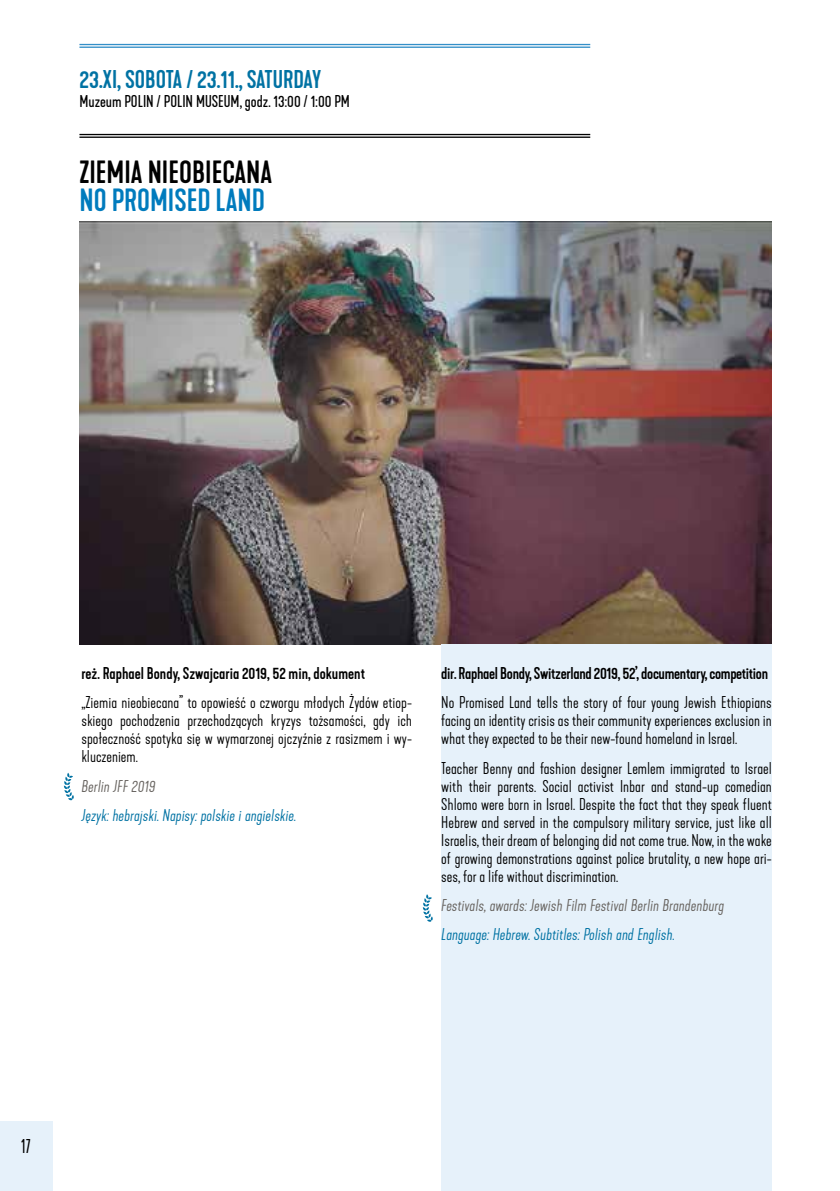
<style>
.page{position:relative;width:840px;height:1191px;background:#fff}
.page>*{position:absolute;margin:0;border:0;box-sizing:border-box;transform-origin:0 0}
.t1{font:500 30px "Kapra Neue";color:#000}
.t2{font:500 30px "Kapra Neue";color:#007bbd}
.t3{font:500 24px "Kapra Neue";color:#0072a3}
.t4{font:300 condensed 20px "Kapra Neue";color:#000}
.t5{font:300 16px/18px "Kapra Neue";color:#000;text-align:justify}
.t6{font:italic 300 16px "Kapra Neue";color:#0072a3}
.t7{font:italic 300 16px "Kapra Neue";color:#67635f}
.t8{font:500 16px "Kapra Neue";letter-spacing:-.02em;color:#000}
.t9{font:500 16px "Kapra Neue";color:#000}
.t10{font:16px "Kapra Neue";color:#000}
</style>
<div class="page">
<div style="left:0;top:1121px;width:53px;height:70px;background:#e6f1fa"></div>
<img style="left:79px;top:221px;width:692px;height:423px">
<div style="left:441px;top:644px;width:330px;height:547px;background:#e6f1fa"></div>
<hr style="left:79px;top:134px;width:511px;height:1px;background:#000">
<hr style="left:79px;top:136px;width:511px;height:2px;background:#000">
<hr style="left:79px;top:44px;width:511px;height:1px;background:#348fc8">
<hr style="left:79px;top:47px;width:511px;height:1px;background:#348fc8">
<svg style="left:64px;top:772px;width:10px;height:28px"></svg>
<svg style="left:422px;top:894px;width:10px;height:27px"></svg>
<h2 class="t3" style="left:79px;top:65px;width:243px">23.XI, SOBOTA / 23.11., SATURDAY</h2>
<p class="t10" style="left:79px;top:92px;width:272px">Muzeum POLIN / POLIN MUSEUM, godz. 13:00 / 1:00 PM</p>
<h1 class="t1" style="left:79px;top:154px;width:194px">ZIEMIA NIEOBIECANA</h1>
<h1 class="t2" style="left:79px;top:182px;width:187px">NO PROMISED LAND</h1>
<p class="t9" style="left:81px;top:663px;width:285px">reż. Raphael Bondy, Szwajcaria 2019, 52 min, dokument</p>
<p class="t5" style="left:81px;top:694px;width:332px">„Ziemia nieobiecana” to opowieść o czworgu młodych Żydów etiop&shy;skiego pochodzenia przechodzących kryzys tożsamości, gdy ich społeczność spotyka się w wymarzonej ojczyźnie z rasizmem i wy&shy;kluczeniem.</p>
<p class="t7" style="left:81px;top:776px;width:75px">Berlin JFF 2019</p>
<p class="t6" style="left:81px;top:805px;width:216px">Język: hebrajski. Napisy: polskie i angielskie.</p>
<p class="t8" style="left:441px;top:663px;width:328px">dir. Raphael Bondy, Switzerland 2019, 52’, documentary, competition</p>
<p class="t5" style="left:441px;top:694px;width:332px">No Promised Land tells the story of four young Jewish Ethiopians facing an identity crisis as their community experiences exclusion in what they expected to be their new-found homeland in Israel.</p>
<p class="t5" style="left:441px;top:759px;width:332px">Teacher Benny and fashion designer Lemlem immigrated to Israel with their parents. Social activist Inbar and stand-up comedian Shlomo were born in Israel. Despite the fact that they speak fluent Hebrew and served in the compulsory military service, just like all Israelis, their dream of belonging did not come true. Now, in the wake of growing demonstrations against police brutality, a new hope ari&shy;ses, for a life without discrimination.</p>
<p class="t7" style="left:441px;top:895px;width:284px">Festivals, awards: Jewish Film Festival Berlin Brandenburg</p>
<p class="t6" style="left:441px;top:925px;width:235px">Language: Hebrew. Subtitles: Polish and English.</p>
<p class="t4" style="left:21px;top:1134px;width:11px">17</p>
</div>
